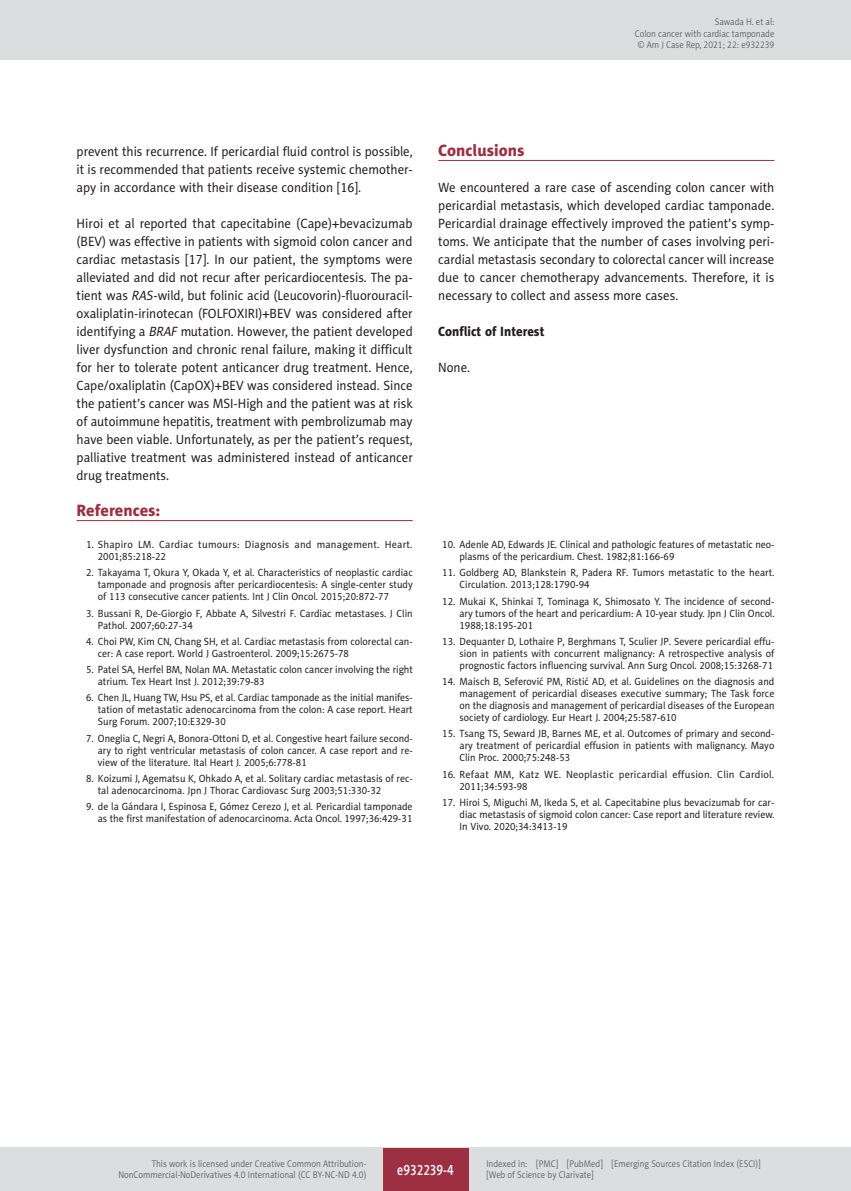
<style>
.page{position:relative;width:851px;height:1191px;background:#fff}
.page>*{position:absolute;margin:0;border:0;box-sizing:border-box;transform-origin:0 0}
.AJCR_Referencje_Tytu{font:16.5px "Naomi Sans EFN Heavy";color:#9d2f42}
.AJCR_Headline_1{font:16.5px "Naomi Sans EFN Heavy";color:#9d2f42}
.t1{font:15px "Naomi Sans EFN Medium";color:#fff;scale:.8 1}
.AJCR_Body{font:13.5px/18px "Naomi Sans EFN";color:#231f20;text-align:justify;scale:.96 1}
.AJCR_Body-2{font:13.5px/18px "Naomi Sans EFN";color:#231f20;text-align:justify;scale:.95 1}
.AJCR_Headline_2{font:13.5px "Naomi Sans EFN Heavy";color:#231f20;scale:.95 1}
.AJCR_Referencje_punk{font:10.5px/12px "Naomi Sans EFN";color:#231f20;text-align:justify;scale:.95 1}
.AJCR_Referencje_punk-2{font:10.5px/12px "Naomi Sans EFN";color:#231f20;text-align:justify;scale:.94 1}
.AJCR_Referencje_punk-3{font:10.5px/12px "Naomi Sans EFN";letter-spacing:.02em;color:#231f20}
.AJCR_Referencje_punk-4{font:10.5px/12px "Naomi Sans EFN";color:#231f20;scale:.96 1}
.t2{font:9.75px/11.2px "Naomi Sans EFN Light";color:#57585a;text-align:justify;scale:.9 1}
.s1{font-style:italic}
</style>
<div class="page">
<hr style="left:77px;top:520px;width:335px;height:1px;background:#9d2f42">
<hr style="left:438px;top:160px;width:336px;height:1px;background:#9d2f42">
<div style="left:0;top:0;width:850px;height:60px;background:#dcdddf"></div>
<div style="left:0;top:1148px;width:850px;height:43px;background:#dcdddf"></div>
<div style="left:383px;top:1147px;width:85px;height:43px;background:#9d2f42"></div>
<p class="t2" style="left:635px;top:16px;width:156px;text-indent:80px">Sawada H. et al:<br>Colon cancer with cardiac tamponade © Am J Case Rep, 2021; 22: e932239</p>
<p class="AJCR_Body-2" style="left:77px;top:142px;width:355px">prevent this recurrence. If pericardial fluid control is possible, it is recommended that patients receive systemic chemother&shy;apy in accordance with their disease condition [16].</p>
<p class="AJCR_Body" style="left:77px;top:214px;width:351px">Hiroi et al reported that capecitabine (Cape)+bevacizumab (BEV) was effective in patients with sigmoid colon cancer and cardiac metastasis [17]. In our patient, the symptoms were alleviated and did not recur after pericardiocentesis. The pa&shy;tient was <span class="s1">RAS</span>-wild, but folinic acid (Leucovorin)-fluorouracil&shy;oxaliplatin-irinotecan (FOLFOXIRI)+BEV was considered after identifying a <span class="s1">BRAF</span> mutation. However, the patient developed liver dysfunction and chronic renal failure, making it difficult for her to tolerate potent anticancer drug treatment. Hence, Cape/oxaliplatin (CapOX)+BEV was considered instead. Since the patient’s cancer was MSI-High and the patient was at risk of autoimmune hepatitis, treatment with pembrolizumab may have been viable. Unfortunately, as per the patient’s request, palliative treatment was administered instead of anticancer drug treatments.</p>
<p class="AJCR_Referencje_Tytu" style="left:77px;top:500px;width:85px">References:</p>
<p class="AJCR_Referencje_punk-3" style="left:98px;top:538px;width:316px;text-indent:-12px">1. Shapiro LM. Cardiac tumours: Diagnosis and management. Heart.<br>2001;85:218-22</p>
<p class="AJCR_Referencje_punk" style="left:98px;top:567px;width:333px;text-indent:-12px">2. Takayama T, Okura Y, Okada Y, et al. Characteristics of neoplastic cardiac tamponade and prognosis after pericardiocentesis: A single-center study of 113 consecutive cancer patients. Int J Clin Oncol. 2015;20:872-77</p>
<p class="AJCR_Referencje_punk" style="left:98px;top:607px;width:333px;text-indent:-12px">3. Bussani R, De-Giorgio F, Abbate A, Silvestri F. Cardiac metastases. J Clin<br>Pathol. 2007;60:27-34</p>
<p class="AJCR_Referencje_punk" style="left:98px;top:635px;width:333px;text-indent:-12px">4. Choi PW, Kim CN, Chang SH, et al. Cardiac metastasis from colorectal can&shy;cer: A case report. World J Gastroenterol. 2009;15:2675-78</p>
<p class="AJCR_Referencje_punk" style="left:98px;top:663px;width:333px;text-indent:-12px">5. Patel SA, Herfel BM, Nolan MA. Metastatic colon cancer involving the right atrium. Tex Heart Inst J. 2012;39:79-83</p>
<p class="AJCR_Referencje_punk-2" style="left:98px;top:692px;width:336px;text-indent:-12px">6. Chen JL, Huang TW, Hsu PS, et al. Cardiac tamponade as the initial manifes&shy;tation of metastatic adenocarcinoma from the colon: A case report. Heart Surg Forum. 2007;10:E329-30</p>
<p class="AJCR_Referencje_punk" style="left:98px;top:732px;width:333px;text-indent:-12px">7. Oneglia C, Negri A, Bonora-Ottoni D, et al. Congestive heart failure second&shy;ary to right ventricular metastasis of colon cancer. A case report and re&shy;view of the literature. Ital Heart J. 2005;6:778-81</p>
<p class="AJCR_Referencje_punk" style="left:98px;top:772px;width:333px;text-indent:-12px">8. Koizumi J, Agematsu K, Ohkado A, et al. Solitary cardiac metastasis of rec&shy;tal adenocarcinoma. Jpn J Thorac Cardiovasc Surg 2003;51:330-32</p>
<p class="AJCR_Referencje_punk" style="left:86px;top:800px;width:345px;text-align:right">9. de la Gándara I, Espinosa E, Gómez Cerezo J, et al. Pericardial tamponade as the first manifestation of adenocarcinoma. Acta Oncol. 1997;36:429-31</p>
<p class="AJCR_Headline_1" style="left:438px;top:140px;width:88px">Conclusions</p>
<p class="AJCR_Body-2" style="left:438px;top:178px;width:355px">We encountered a rare case of ascending colon cancer with pericardial metastasis, which developed cardiac tamponade.<br>Pericardial drainage effectively improved the patient’s symp&shy;toms. We anticipate that the number of cases involving peri&shy;cardial metastasis secondary to colorectal cancer will increase due to cancer chemotherapy advancements. Therefore, it is necessary to collect and assess more cases.</p>
<p class="AJCR_Headline_2" style="left:438px;top:323px;width:113px">Conflict of Interest</p>
<p class="AJCR_Body-2" style="left:438px;top:358px;width:35px">None.</p>
<p class="AJCR_Referencje_punk" style="left:459px;top:538px;width:333px;text-indent:-17px">10. Adenle AD, Edwards JE. Clinical and pathologic features of metastatic neo&shy;plasms of the pericardium. Chest. 1982;81:166-69</p>
<p class="AJCR_Referencje_punk-4" style="left:459px;top:567px;width:329px;text-indent:-17px">11. Goldberg AD, Blankstein R, Padera RF. Tumors metastatic to the heart.<br>Circulation. 2013;128:1790-94</p>
<p class="AJCR_Referencje_punk" style="left:459px;top:595px;width:333px;text-indent:-17px">12. Mukai K, Shinkai T, Tominaga K, Shimosato Y. The incidence of second&shy;ary tumors of the heart and pericardium: A 10-year study. Jpn J Clin Oncol.<br>1988;18:195-201</p>
<p class="AJCR_Referencje_punk" style="left:459px;top:635px;width:333px;text-indent:-17px">13. Dequanter D, Lothaire P, Berghmans T, Sculier JP. Severe pericardial effu&shy;sion in patients with concurrent malignancy: A retrospective analysis of prognostic factors influencing survival. Ann Surg Oncol. 2008;15:3268-71</p>
<p class="AJCR_Referencje_punk" style="left:459px;top:675px;width:333px;text-indent:-17px">14. Maisch B, Seferović PM, Ristić AD, et al. Guidelines on the diagnosis and management of pericardial diseases executive summary; The Task force on the diagnosis and management of pericardial diseases of the European society of cardiology. Eur Heart J. 2004;25:587-610</p>
<p class="AJCR_Referencje_punk" style="left:459px;top:728px;width:333px;text-indent:-17px">15. Tsang TS, Seward JB, Barnes ME, et al. Outcomes of primary and second&shy;ary treatment of pericardial effusion in patients with malignancy. Mayo Clin Proc. 2000;75:248-53</p>
<p class="AJCR_Referencje_punk-3" style="left:459px;top:768px;width:316px;text-indent:-17px">16. Refaat MM, Katz WE. Neoplastic pericardial effusion. Clin Cardiol.<br>2011;34:593-98</p>
<p class="AJCR_Referencje_punk" style="left:459px;top:796px;width:333px;text-indent:-17px">17. Hiroi S, Miguchi M, Ikeda S, et al. Capecitabine plus bevacizumab for car&shy;diac metastasis of sigmoid colon cancer: Case report and literature review.<br>In Vivo. 2020;34:3413-19</p>
<p class="t2" style="left:118px;top:1158px;width:277px;text-align:right">This work is licensed under Creative Common Attribution-<br>NonCommercial-NoDerivatives 4.0 International (CC BY-NC-ND 4.0)</p>
<h2 class="t1" style="left:397px;top:1160px;width:72px">e932239-4</h2>
<p class="t2" style="left:486px;top:1158px;width:306px">Indexed in: [PMC] [PubMed] [Emerging Sources Citation Index (ESCI)] [Web of Science by Clarivate]</p>
</div>
